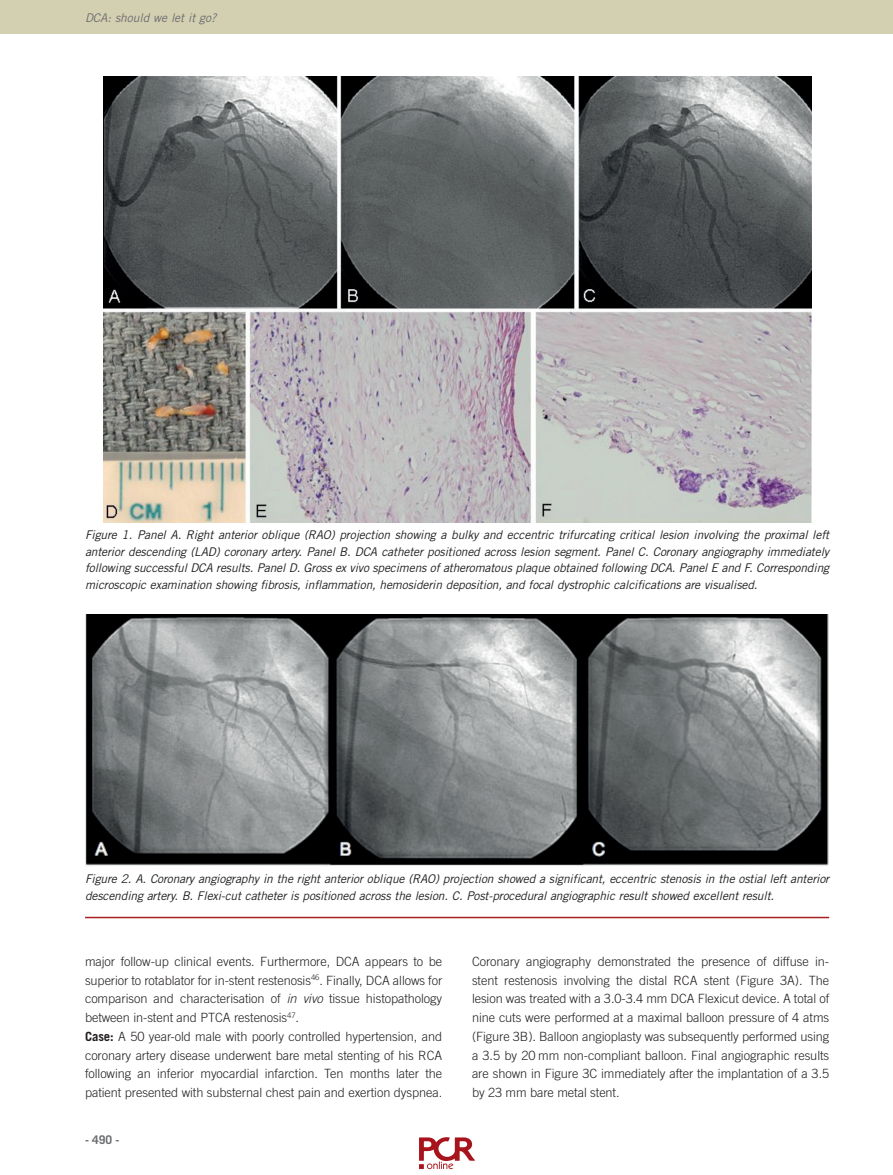
<style>
.page{position:relative;width:893px;height:1175px;background:#fff}
.page>*{position:absolute;margin:0;border:0;box-sizing:border-box;transform-origin:0 0}
.t1{font:300 12.75px/18.8px "Trade Gothic LT Std";letter-spacing:-.005em;color:#231f20}
.t2{font:italic 12px/16.5px "Trade Gothic LT Std";letter-spacing:-.01em;color:#231f20;text-align:justify}
.t3{font:italic 12px "Trade Gothic LT Std";letter-spacing:-.005em;color:#6c6d70}
.t4{font:700 12px "Trade Gothic LT Std";color:#6c6d70}
.s1{font-style:italic}
.s2{font-weight:700}
</style>
<div class="page">
<div style="left:0;top:0;width:893px;height:34px;background:#d3d0b2"></div>
<img style="left:103px;top:77px;width:708px;height:446px">
<hr style="left:85px;top:917px;width:744px;height:1px;background:#a72023">
<img style="left:85px;top:615px;width:744px;height:252px">
<img style="left:419px;top:1137px;width:56px;height:33px">
<p class="t3" style="left:85px;top:13px;width:133px">DCA: should we let it go?</p>
<p class="t2" style="left:85px;top:528px;width:746px">Figure 1. Panel A. Right anterior oblique (RAO) projection showing a bulky and eccentric trifurcating critical lesion involving the proximal left anterior descending (LAD) coronary artery. Panel B. DCA catheter positioned across lesion segment. Panel C. Coronary angiography immediately following successful DCA results. Panel D. Gross ex vivo specimens of atheromatous plaque obtained following DCA. Panel E and F. Corresponding microscopic examination showing fibrosis, inflammation, hemosiderin deposition, and focal dystrophic calcifications are visualised.</p>
<p class="t2" style="left:85px;top:872px;width:746px">Figure 2. A. Coronary angiography in the right anterior oblique (RAO) projection showed a significant, eccentric stenosis in the ostial left anterior descending artery. B. Flexi-cut catheter is positioned across the lesion. C. Post-procedural angiographic result showed excellent result.</p>
<p class="t1" style="left:85px;top:953px;width:359px">major follow-up clinical events. Furthermore, DCA appears to be superior to rotablator for in-stent restenosis<sup>46</sup>. Finally, DCA allows for comparison and characterisation of <span class="s1">in vivo</span> tissue histopathology between in-stent and PTCA restenosis<sup>47</sup>.<br><span class="s2">Case:</span> A 50 year-old male with poorly controlled hypertension, and coronary artery disease underwent bare metal stenting of his RCA following an inferior myocardial infarction. Ten months later the patient presented with substernal chest pain and exertion dyspnea.</p>
<p class="t1" style="left:472px;top:953px;width:359px;text-align:justify">Coronary angiography demonstrated the presence of diffuse in&shy;stent restenosis involving the distal RCA stent (Figure 3A). The lesion was treated with a 3.0-3.4 mm DCA Flexicut device. A total of nine cuts were performed at a maximal balloon pressure of 4 atms (Figure 3B). Balloon angioplasty was subsequently performed using a 3.5 by 20 mm non-compliant balloon. Final angiographic results are shown in Figure 3C immediately after the implantation of a 3.5 by 23 mm bare metal stent.</p>
<p class="t4" style="left:85px;top:1136px;width:36px">- 490 -</p>
</div>
